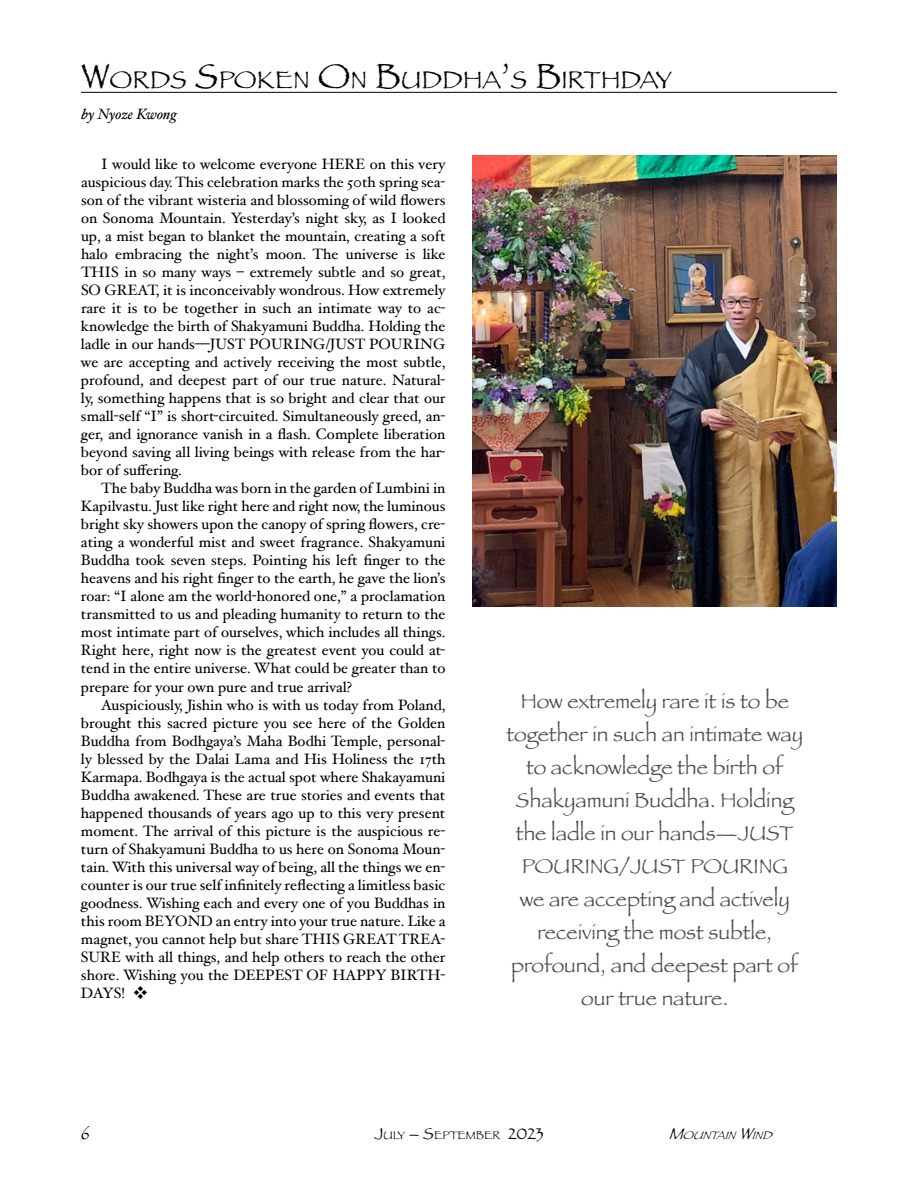
<style>
.page{position:relative;width:918px;height:1188px;background:#fff}
.page>*{position:absolute;margin:0;border:0;box-sizing:border-box;transform-origin:0 0}
.t1{font:25.2px "Papyrus";color:#000}
.t2{font:21px/33px "Papyrus";color:#4d4d4f;text-align:center}
.t3{font:16.5px "Papyrus";color:#000}
.t4{font:15px/18px "Hoefler Text";color:#000;text-align:justify}
.t5{font:italic 15px "Hoefler Text";color:#000}
.t6{font:11.55px "Papyrus";color:#000}
.t7{font:italic 11.55px "Papyrus";color:#000}
.s1{font-size:36px}
.s2{font-size:16.5px}
</style>
<div class="page">
<hr style="left:81px;top:92px;width:756px;height:1px;background:#000">
<img style="left:472px;top:156px;width:365px;height:451px">
<h1 class="t1" style="left:81px;top:64px;width:592px"><span class="s1">W</span>ORDS <span class="s1">S</span>POKEN <span class="s1">O</span>N <span class="s1">B</span>UDDHA<span class="s1">’</span>S <span class="s1">B</span>IRTHDAY</h1>
<p class="t5" style="left:81px;top:105px;width:97px">by Nyoze Kwong</p>
<p class="t4" style="left:81px;top:155px;width:366px;text-indent:20px">I would like to welcome everyone HERE on this very auspicious day. This celebration marks the 50th spring sea&shy;son of the vibrant wisteria and blossoming of wild flowers on Sonoma Mountain. Yesterday’s night sky, as I looked up, a mist began to blanket the mountain, creating a soft halo embracing the night’s moon. The universe is like THIS in so many ways – extremely subtle and so great, SO GREAT, it is inconceivably wondrous. How extremely rare it is to be together in such an intimate way to ac&shy;knowledge the birth of Shakyamuni Buddha. Holding the ladle in our hands—JUST POURING/JUST POURING we are accepting and actively receiving the most subtle, profound, and deepest part of our true nature. Natural&shy;ly, something happens that is so bright and clear that our small-self “I” is short-circuited. Simultaneously greed, an&shy;ger, and ignorance vanish in a flash. Complete liberation beyond saving all living beings with release from the har&shy;bor of suffering.</p>
<p class="t4" style="left:81px;top:479px;width:366px;text-indent:20px">The baby Buddha was born in the garden of Lumbini in Kapilvastu. Just like right here and right now, the luminous bright sky showers upon the canopy of spring flowers, cre&shy;ating a wonderful mist and sweet fragrance. Shakyamuni Buddha took seven steps. Pointing his left finger to the heavens and his right finger to the earth, he gave the lion’s roar: “I alone am the world-honored one,” a proclamation transmitted to us and pleading humanity to return to the most intimate part of ourselves, which includes all things.<br>Right here, right now is the greatest event you could at&shy;tend in the entire universe. What could be greater than to prepare for your own pure and true arrival?</p>
<p class="t4" style="left:81px;top:695px;width:366px;text-indent:20px">Auspiciously, Jishin who is with us today from Poland, brought this sacred picture you see here of the Golden Buddha from Bodhgaya’s Maha Bodhi Temple, personal&shy;ly blessed by the Dalai Lama and His Holiness the 17th Karmapa. Bodhgaya is the actual spot where Shakayamuni Buddha awakened. These are true stories and events that happened thousands of years ago up to this very present moment. The arrival of this picture is the auspicious re&shy;turn of Shakyamuni Buddha to us here on Sonoma Moun&shy;tain. With this universal way of being, all the things we en&shy;counter is our true self infinitely reflecting a limitless basic goodness. Wishing each and every one of you Buddhas in this room BEYOND an entry into your true nature. Like a magnet, you cannot help but share THIS GREAT TREA-SURE with all things, and help others to reach the other shore. Wishing you the DEEPEST OF HAPPY BIRTH-DAYS! ❖</p>
<p class="t2" style="left:506px;top:684px;width:298px">How extremely rare it is to be together in such an intimate way to acknowledge the birth of<br>Shakyamuni Buddha. Holding the ladle in our hands—JUST<br>POURING/JUST POURING<br>we are accepting and actively receiving the most subtle, profound, and deepest part of our true nature.</p>
<p class="t3" style="left:81px;top:1124px;width:10px">6</p>
<p class="t6" style="left:374px;top:1128px;width:171px"><span class="s2">J</span>ULY <span class="s2">– S</span>EPTEMBER <span class="s2">2023</span></p>
<p class="t7" style="left:668px;top:1128px;width:112px"><span class="s2">M</span>OUNTAIN<span class="s2">W</span>IND</p>
</div>
